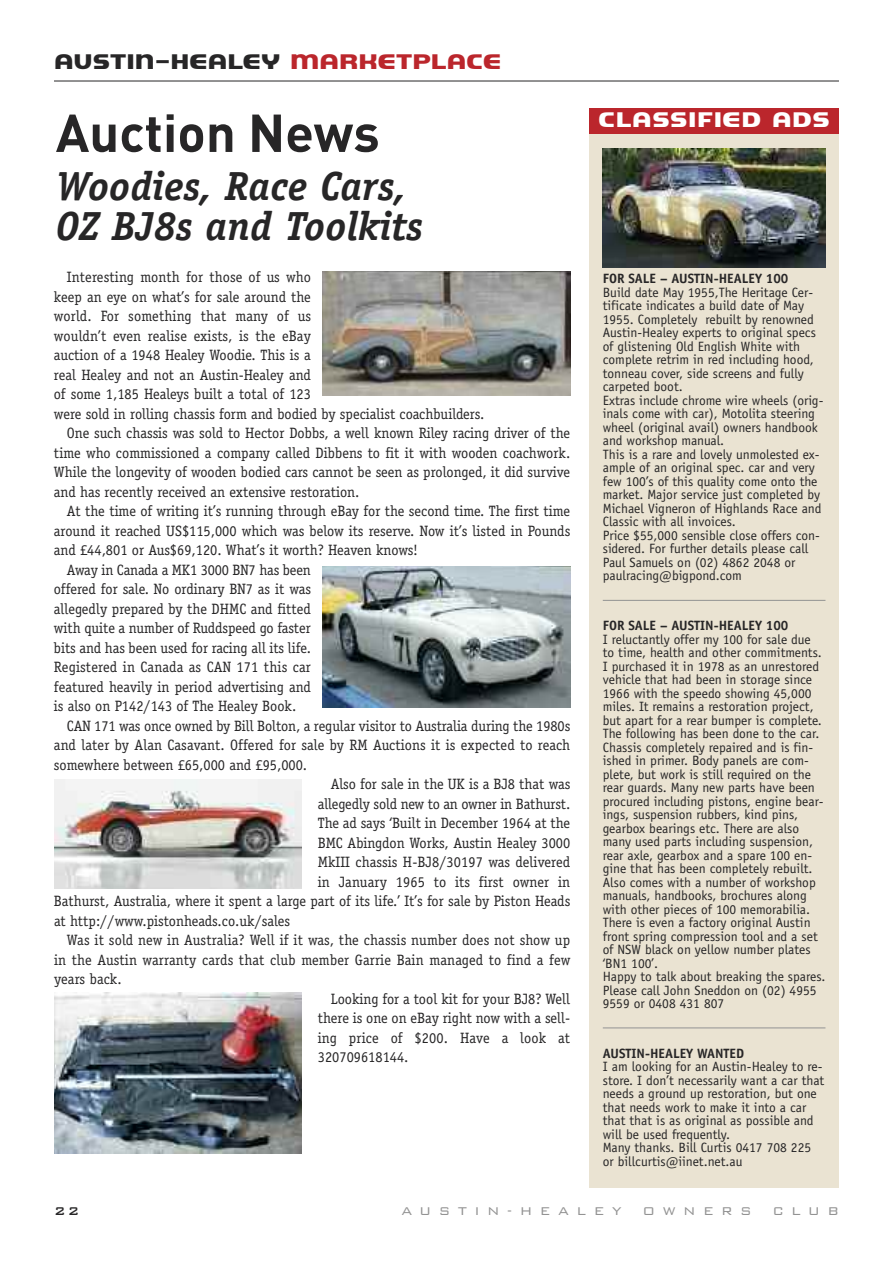
<style>
.page{position:relative;width:893px;height:1263px;background:#fff}
.page>*{position:absolute;margin:0;border:0;box-sizing:border-box;transform-origin:0 0}
.t1{font:700 52.5px "DIN";color:#272627}
.t2{font:italic 700 40.65px/40.5px "Officina Serif";color:#272627}
.t3{font:21px "Dairyland";color:#272627}
.t4{font:21px "Dairyland";letter-spacing:.025em;color:#fff}
.t5{font:15px "Officina Serif";color:#272627;scale:.96 1}
.t6{font:300 15px "Bank Gothic BT";letter-spacing:.5em;color:#939393}
.t7{font:500 15px "Bank Gothic BT";color:#272627}
.t8{font:13.5px/13.5px "Officina Sans";color:#272627}
.t9{font:700 13.5px "Officina Sans";color:#272627}
.s1{color:#bb262c}
</style>
<div class="page">
<div style="left:589px;top:134px;width:250px;height:1054px;background:#eae3d2"></div>
<hr style="left:603px;top:600px;width:222px;height:1px;background:#939393">
<hr style="left:603px;top:1027px;width:222px;height:1px;background:#939393">
<div style="left:589px;top:108px;width:250px;height:26px;background:#bb262c"></div>
<hr style="left:54px;top:81px;width:785px;height:1px;background:#272627">
<img style="left:603px;top:149px;width:222px;height:119px">
<img style="left:323px;top:272px;width:247px;height:124px">
<img style="left:323px;top:566px;width:247px;height:141px">
<img style="left:54px;top:780px;width:247px;height:108px">
<img style="left:54px;top:993px;width:247px;height:160px">
<h3 class="t3" style="left:54px;top:54px;width:449px">AUSTIN-HEALEY <span class="s1">MARKETPLACE</span></h3>
<h1 class="t1" style="left:56px;top:103px;width:325px">Auction News</h1>
<h2 class="t2" style="left:56px;top:169px;width:369px">Woodies, Race Cars,<br>OZ BJ8s and Toolkits</h2>
<p class="t5" style="left:67px;top:268px;width:256px">Interesting month for those of us who</p>
<p class="t5" style="left:54px;top:288px;width:269px">keep an eye on what’s for sale around the</p>
<p class="t5" style="left:54px;top:307px;width:269px">world. For something that many of us</p>
<p class="t5" style="left:54px;top:327px;width:269px">wouldn’t even realise exists, is the eBay</p>
<p class="t5" style="left:54px;top:346px;width:269px">auction of a 1948 Healey Woodie. This is a</p>
<p class="t5" style="left:54px;top:366px;width:269px">real Healey and not an Austin-Healey and</p>
<p class="t5" style="left:54px;top:385px;width:269px">of some 1,185 Healeys built a total of 123</p>
<p class="t5" style="left:54px;top:405px;width:450px">were sold in rolling chassis form and bodied by specialist coachbuilders.</p>
<p class="t5" style="left:67px;top:424px;width:526px">One such chassis was sold to Hector Dobbs, a well known Riley racing driver of the</p>
<p class="t5" style="left:54px;top:444px;width:539px">time who commissioned a company called Dibbens to fit it with wooden coachwork.</p>
<p class="t5" style="left:54px;top:463px;width:539px">While the longevity of wooden bodied cars cannot be seen as prolonged, it did survive</p>
<p class="t5" style="left:54px;top:483px;width:320px">and has recently received an extensive restoration.</p>
<p class="t5" style="left:67px;top:502px;width:526px">At the time of writing it’s running through eBay for the second time. The first time</p>
<p class="t5" style="left:54px;top:522px;width:539px">around it reached US$115,000 which was below its reserve. Now it’s listed in Pounds</p>
<p class="t5" style="left:54px;top:541px;width:381px">and £44,801 or Aus$69,120. What’s it worth? Heaven knows!</p>
<p class="t5" style="left:67px;top:561px;width:256px">Away in Canada a MK1 3000 BN7 has been</p>
<p class="t5" style="left:54px;top:580px;width:269px">offered for sale. No ordinary BN7 as it was</p>
<p class="t5" style="left:54px;top:600px;width:269px">allegedly prepared by the DHMC and fitted</p>
<p class="t5" style="left:54px;top:619px;width:269px">with quite a number of Ruddspeed go faster</p>
<p class="t5" style="left:54px;top:639px;width:269px">bits and has been used for racing all its life.</p>
<p class="t5" style="left:54px;top:658px;width:269px">Registered in Canada as CAN 171 this car</p>
<p class="t5" style="left:54px;top:678px;width:269px">featured heavily in period advertising and</p>
<p class="t5" style="left:54px;top:697px;width:254px">is also on P142/143 of The Healey Book.</p>
<p class="t5" style="left:67px;top:717px;width:526px">CAN 171 was once owned by Bill Bolton, a regular visitor to Australia during the 1980s</p>
<p class="t5" style="left:54px;top:736px;width:539px">and later by Alan Casavant. Offered for sale by RM Auctions it is expected to reach</p>
<p class="t5" style="left:54px;top:756px;width:265px">somewhere between £65,000 and £95,000.</p>
<p class="t5" style="left:331px;top:775px;width:251px">Also for sale in the UK is a BJ8 that was</p>
<p class="t5" style="left:318px;top:795px;width:264px">allegedly sold new to an owner in Bathurst.</p>
<p class="t5" style="left:318px;top:814px;width:264px">The ad says ‘Built in December 1964 at the</p>
<p class="t5" style="left:318px;top:834px;width:264px">BMC Abingdon Works, Austin Healey 3000</p>
<p class="t5" style="left:318px;top:853px;width:264px">MkIII chassis H-BJ8/30197 was delivered</p>
<p class="t5" style="left:318px;top:873px;width:264px">in January 1965 to its first owner in</p>
<p class="t5" style="left:54px;top:892px;width:539px">Bathurst, Australia, where it spent a large part of its life.’ It’s for sale by Piston Heads</p>
<p class="t5" style="left:54px;top:912px;width:247px">at http://www.pistonheads.co.uk/sales</p>
<p class="t5" style="left:67px;top:931px;width:526px">Was it sold new in Australia? Well if it was, the chassis number does not show up</p>
<p class="t5" style="left:54px;top:951px;width:539px">in the Austin warranty cards that club member Garrie Bain managed to find a few</p>
<p class="t5" style="left:54px;top:970px;width:72px">years back.</p>
<p class="t5" style="left:331px;top:990px;width:251px">Looking for a tool kit for your BJ8? Well</p>
<p class="t5" style="left:318px;top:1009px;width:264px">there is one on eBay right now with a sell-</p>
<p class="t5" style="left:318px;top:1029px;width:264px">ing price of $200. Have a look at</p>
<p class="t5" style="left:318px;top:1048px;width:96px">320709618144.</p>
<h3 class="t4" style="left:598px;top:112px;width:233px">CLASSIFIED ADS</h3>
<p class="t9" style="left:603px;top:274px;width:187px">FOR SALE – AUSTIN-HEALEY 100</p>
<p class="t8" style="left:603px;top:287px;width:222px">Build date May 1955,The Heritage Cer&shy;tificate indicates a build date of May 1955. Completely rebuilt by renowned Austin-Healey experts to original specs of glistening Old English White with complete retrim in red including hood, tonneau cover, side screens and fully carpeted boot.<br>Extras include chrome wire wheels (orig&shy;inals come with car), Motolita steering wheel (original avail) owners handbook and workshop manual.<br>This is a rare and lovely unmolested ex&shy;ample of an original spec. car and very few 100’s of this quality come onto the market. Major service just completed by Michael Vigneron of Highlands Race and Classic with all invoices.<br>Price $55,000 sensible close offers con&shy;sidered. For further details please call Paul Samuels on (02) 4862 2048 or paulracing@bigpond.com</p>
<p class="t9" style="left:603px;top:620px;width:187px">FOR SALE – AUSTIN-HEALEY 100</p>
<p class="t8" style="left:603px;top:633px;width:224px">I reluctantly offer my 100 for sale due to time, health and other commitments.<br>I purchased it in 1978 as an unrestored vehicle that had been in storage since 1966 with the speedo showing 45,000 miles. It remains a restoration project, but apart for a rear bumper is complete.<br>The following has been done to the car.<br>Chassis completely repaired and is fin&shy;ished in primer. Body panels are com&shy;plete, but work is still required on the rear guards. Many new parts have been procured including pistons, engine bear&shy;ings, suspension rubbers, kind pins, gearbox bearings etc. There are also many used parts including suspension, rear axle, gearbox and a spare 100 en&shy;gine that has been completely rebuilt.<br>Also comes with a number of workshop manuals, handbooks, brochures along with other pieces of 100 memorabilia.<br>There is even a factory original Austin front spring compression tool and a set of NSW black on yellow number plates ‘BN1 100’.<br>Happy to talk about breaking the spares.<br>Please call John Sneddon on (02) 4955<br>9559 or 0408 431 807</p>
<p class="t9" style="left:603px;top:1048px;width:143px">AUSTIN-HEALEY WANTED</p>
<p class="t8" style="left:603px;top:1061px;width:223px">I am looking for an Austin-Healey to re&shy;store. I don’t necessarily want a car that needs a ground up restoration, but one that needs work to make it into a car that that is as original as possible and will be used frequently.<br>Many thanks. Bill Curtis 0417 708 225 or billcurtis@iinet.net.au</p>
<p class="t7" style="left:54px;top:1201px;width:27px">22</p>
<p class="t6" style="left:401px;top:1201px;width:222px">AUSTIN-HEALEY</p>
<p class="t6" style="left:642px;top:1201px;width:111px">OWNERS</p>
<p class="t6" style="left:772px;top:1201px;width:68px">CLUB</p>
</div>
